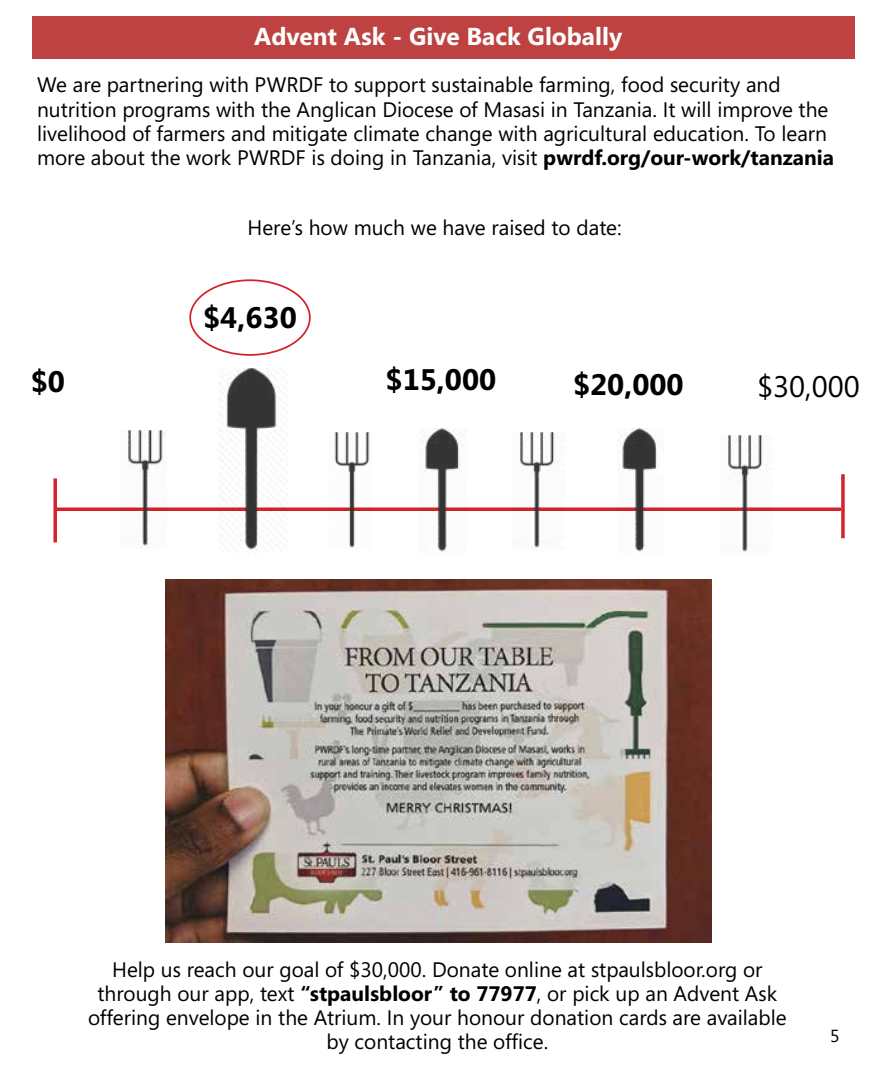
<style>
.page{position:relative;width:882px;height:1071px;background:#fff}
.page>*{position:absolute;margin:0;border:0;box-sizing:border-box;transform-origin:0 0}
.t1{font:700 29.75px "Segoe";color:#000}
.t2{font:29.75px "Segoe";color:#000}
.t3{font:700 24.5px "Segoe";color:#fff}
.t4{font:21px/24.2px "Segoe";color:#000;text-align:center}
.t5{font:17.5px "Segoe";color:#000}
.s1{font-weight:700}
</style>
<div class="page">
<img style="left:166px;top:580px;width:545px;height:363px">
<div style="left:32px;top:16px;width:823px;height:42px;background:#be4242"></div>
<div style="left:189px;top:279px;width:122px;height:77px;border:2px solid #d2232a;border-radius:50%"></div>
<hr style="left:55px;top:508px;width:786px;height:3px;background:#d2232a">
<svg style="left:841px;top:474px;width:4px;height:64px"></svg>
<img style="left:121px;top:431px;width:46px;height:117px">
<svg style="left:53px;top:478px;width:4px;height:64px"></svg>
<img style="left:218px;top:368px;width:69px;height:183px">
<img style="left:330px;top:432px;width:41px;height:116px">
<img style="left:512px;top:432px;width:53px;height:119px">
<img style="left:420px;top:429px;width:46px;height:124px">
<img style="left:617px;top:429px;width:47px;height:123px">
<img style="left:720px;top:436px;width:53px;height:116px">
<p class="t3" style="left:254px;top:19px;width:370px">Advent Ask - Give Back Globally</p>
<p class="t4" style="left:37px;top:72px;width:799px;text-align:left">We are partnering with PWRDF to support sustainable farming, food security and nutrition programs with the Anglican Diocese of Masasi in Tanzania. It will improve the livelihood of farmers and mitigate climate change with agricultural education. To learn more about the work PWRDF is doing in Tanzania, visit <span class="s1">pwrdf.org/our-work/tanzania</span></p>
<p class="t4" style="left:248px;top:215px;width:376px">Here’s how much we have raised to date:</p>
<h1 class="t1" style="left:203px;top:296px;width:95px">$4,630</h1>
<h1 class="t1" style="left:386px;top:359px;width:112px">$15,000</h1>
<h1 class="t1" style="left:573px;top:363px;width:112px">$20,000</h1>
<h1 class="t1" style="left:31px;top:360px;width:36px">$0</h1>
<h1 class="t2" style="left:757px;top:366px;width:104px">$30,000</h1>
<p class="t4" style="left:88px;top:957px;width:700px">Help us reach our goal of $30,000. Donate online at stpaulsbloor.org or through our app, text <span class="s1">“stpaulsbloor” to 77977</span>, or pick up an Advent Ask offering envelope in the Atrium. In your honour donation cards are available by contacting the office.</p>
<p class="t5" style="left:830px;top:1024px;width:11px">5</p>
</div>
